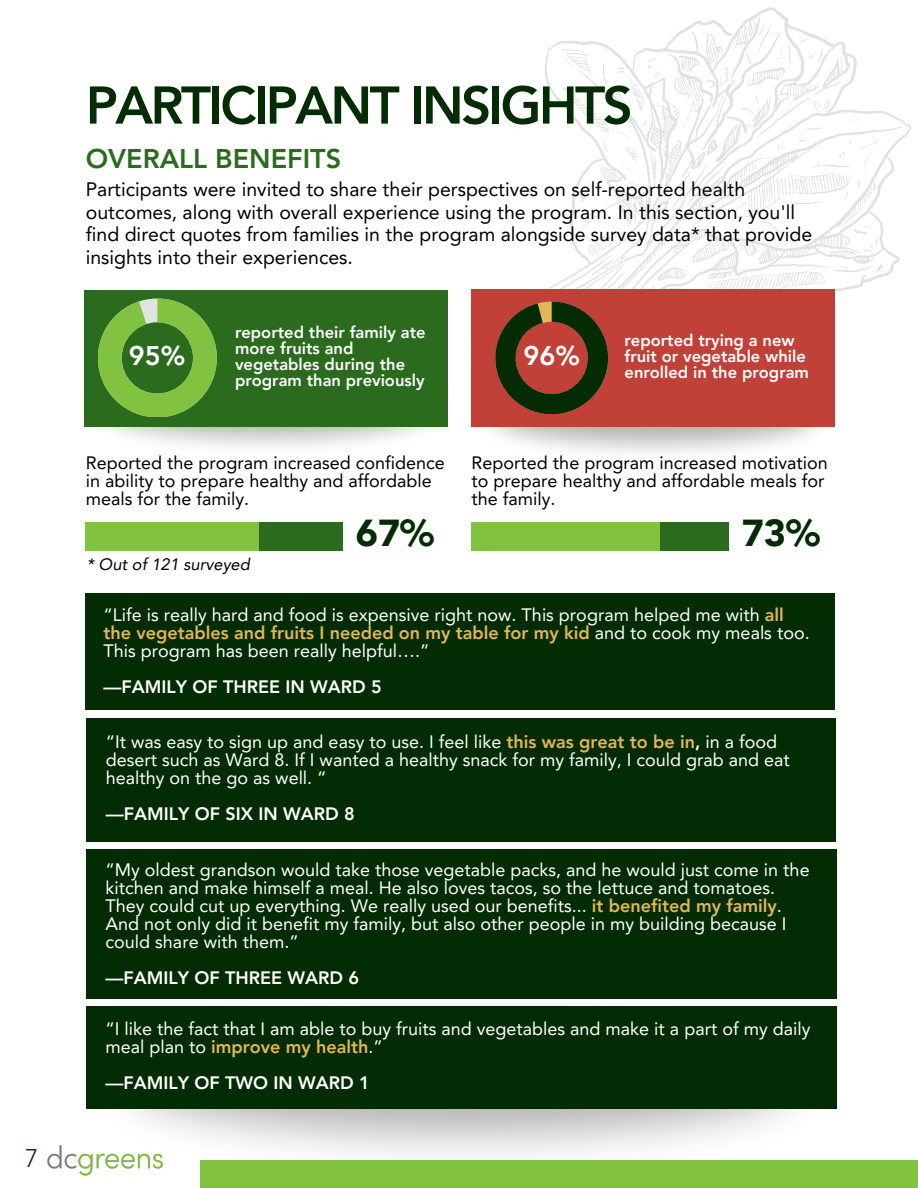
<style>
.page{position:relative;width:918px;height:1188px;background:#fff}
.page>*{position:absolute;margin:0;border:0;box-sizing:border-box;transform-origin:0 0}
.t1{font:800 52.5px "Avenir LT Pro";letter-spacing:-.05em;color:#042c04}
.t2{font:900 37.5px "Avenir LT Pro";color:#042c04}
.t3{font:800 27px "Avenir LT Pro";color:#2b6b1e}
.t4{font:800 27px "Avenir LT Pro";color:#fff}
.t5{font:300 25.5px "Avenir LT Pro";color:#042c04}
.t6{font:19.5px/22.5px "Avenir LT Pro";color:#000}
.t7{font:18px/18px "Avenir LT Pro";color:#fff}
.t8{font:18px/18px "Avenir LT Pro";color:#000}
.t9{font:800 18px "Avenir LT Pro";color:#fff}
.t10{font:800 16.5px/15.8px "Avenir LT Pro";color:#fff}
.t11{font:italic 16.5px "Avenir LT Pro";color:#000}
.s1{font-weight:800;color:#e3b657}
.s2{font-weight:800}
</style>
<div class="page">
<svg style="left:694px;top:7px;width:217px;height:269px"></svg>
<div style="left:85px;top:594px;width:749px;height:116px;background:#042c04"></div>
<img style="left:88px;top:1006px;width:748px;height:149px">
<div style="left:86px;top:718px;width:750px;height:123px;background:#042c04"></div>
<div style="left:87px;top:849px;width:750px;height:150px;background:#042c04"></div>
<div style="left:87px;top:1007px;width:750px;height:102px;background:#042c04"></div>
<div style="left:85px;top:291px;width:363px;height:136px;background:#2b6b1e"></div>
<svg style="left:98px;top:299px;width:119px;height:118px"></svg>
<div style="left:472px;top:289px;width:363px;height:138px;background:#c14139"></div>
<svg style="left:495px;top:23px;width:390px;height:391px"></svg>
<div style="left:86px;top:522px;width:257px;height:29px;background:#2b6b1e"></div>
<div style="left:86px;top:522px;width:172px;height:29px;background:#81c240"></div>
<div style="left:472px;top:522px;width:257px;height:29px;background:#2b6b1e"></div>
<div style="left:472px;top:522px;width:187px;height:29px;background:#81c240"></div>
<div style="left:200px;top:1160px;width:718px;height:28px;background:#81c240"></div>
<img style="left:47px;top:1144px;width:117px;height:32px">
<h4 class="t5" style="left:25px;top:1148px;width:15px">7</h4>
<h1 class="t1" style="left:86px;top:84px;width:548px">PARTICIPANT INSIGHTS</h1>
<h3 class="t3" style="left:86px;top:148px;width:257px">OVERALL BENEFITS</h3>
<p class="t6" style="left:86px;top:180px;width:728px">Participants were invited to share their perspectives on self-reported health outcomes, along with overall experience using the program. In this section, you'll find direct quotes from families in the program alongside survey data* that provide insights into their experiences.</p>
<h5 class="t10" style="left:235px;top:326px;width:192px">reported their family ate more fruits and vegetables during the program than previously</h5>
<h4 class="t4" style="left:129px;top:345px;width:58px">95%</h4>
<h4 class="t10" style="left:625px;top:334px;width:186px">reported trying a new fruit or vegetable while enrolled in the program</h4>
<p class="t4" style="left:523px;top:345px;width:58px">96%</p>
<h5 class="t8" style="left:86px;top:455px;width:361px">Reported the program increased confidence in ability to prepare healthy and affordable meals for the family.</h5>
<h4 class="t8" style="left:472px;top:455px;width:358px">Reported the program increased motivation to prepare healthy and affordable meals for the family.</h4>
<h2 class="t2" style="left:356px;top:517px;width:80px">67%</h2>
<h2 class="t2" style="left:742px;top:517px;width:80px">73%</h2>
<p class="t11" style="left:87px;top:557px;width:165px">* Out of 121 surveyed</p>
<h2 class="t7" style="left:103px;top:608px;width:708px">“Life is really hard and food is expensive right now. This program helped me with <span class="s1">all the vegetables and fruits I needed on my table for my kid</span> and to cook my meals too.<br>This program has been really helpful….”</h2>
<h5 class="t9" style="left:103px;top:680px;width:280px">—FAMILY OF THREE IN WARD 5</h5>
<h3 class="t7" style="left:106px;top:735px;width:686px">“It was easy to sign up and easy to use. I feel like <span class="s1">this was great to be in</span><span class="s2">,</span> in a food desert such as Ward 8. If I wanted a healthy snack for my family, I could grab and eat healthy on the go as well. “</h3>
<h6 class="t9" style="left:106px;top:807px;width:250px">—FAMILY OF SIX IN WARD 8</h6>
<p class="t7" style="left:106px;top:863px;width:706px">“My oldest grandson would take those vegetable packs, and he would just come in the kitchen and make himself a meal. He also loves tacos, so the lettuce and tomatoes.<br>They could cut up everything. We really used our benefits... <span class="s1">it benefited my family</span>.<br>And not only did it benefit my family, but also other people in my building because I could share with them.”</p>
<p class="t9" style="left:106px;top:971px;width:255px">—FAMILY OF THREE WARD 6</p>
<h5 class="t7" style="left:105px;top:1021px;width:707px">“I like the fact that I am able to buy fruits and vegetables and make it a part of my daily meal plan to <span class="s1">improve my health</span>.”</h5>
<h5 class="t9" style="left:105px;top:1075px;width:266px">—FAMILY OF TWO IN WARD 1</h5>
</div>
